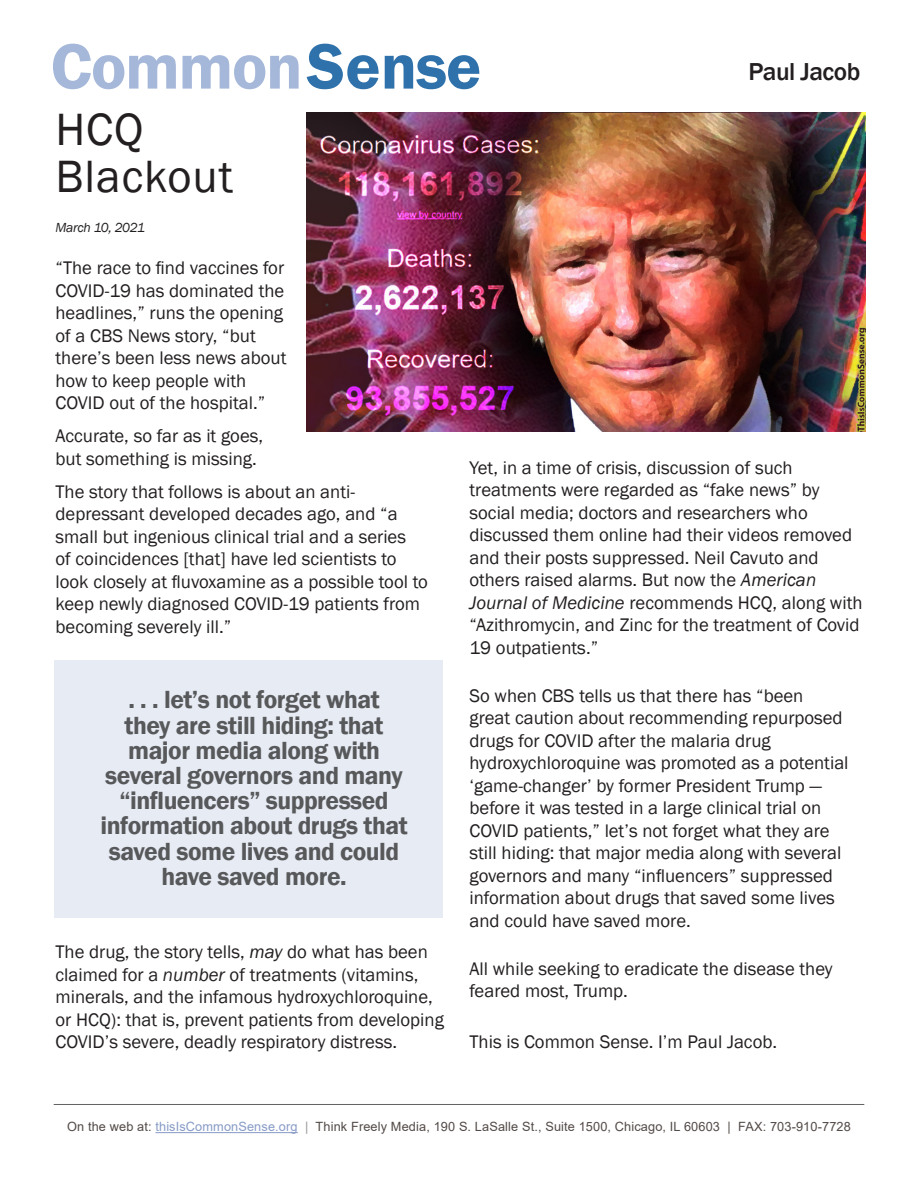
<style>
.page{position:relative;width:918px;height:1188px;background:#fff}
.page>*{position:absolute;margin:0;border:0;box-sizing:border-box;transform-origin:0 0}
.t1{font:600 66.45px "Franklin Gothic";letter-spacing:-.02em;color:#a6b8d9}
.t2{font:46.5px/46.5px "Franklin Gothic";letter-spacing:.02em;color:#231f20}
.t3{font:600 25.5px/25.2px "Franklin Gothic";letter-spacing:-.02em;color:#57585a;text-align:center}
.t4{font:500 25.2px "Franklin Gothic";letter-spacing:-.02em;color:#231f20}
.t5{font:18.75px/22.5px "Franklin Gothic";color:#231f20}
.t6{font:italic 13.5px "Franklin Gothic";letter-spacing:-.02em;color:#231f20}
.t7{font:12.75px "Arial";letter-spacing:.01em;color:#524a47}
.s1{color:#2f71ab}
.s2{font-style:italic}
.s3{color:#879bc7}
.s4{color:#939598}
</style>
<div class="page">
<hr style="left:155px;top:1132px;width:143px;height:1px;background:#879bc7">
<img style="left:306px;top:112px;width:559px;height:319px">
<hr style="left:54px;top:1104px;width:810px;height:1px;background:#636366">
<div style="left:54px;top:660px;width:388px;height:258px;background:#e7ebf4"></div>
<p class="t1" style="left:51px;top:25px;width:432px">Common<span class="s1">Sense</span></p>
<p class="t4" style="left:748px;top:56px;width:113px">Paul Jacob</p>
<p class="t2" style="left:56px;top:108px;width:179px">HCQ<br>Blackout</p>
<p class="t6" style="left:56px;top:219px;width:91px">March 10, 2021</p>
<p class="t5" style="left:56px;top:257px;width:233px">“The race to find vaccines for<br>COVID-19 has dominated the headlines,” runs the opening of a CBS News story, “but there’s been less news about how to keep people with<br>COVID out of the hospital.”</p>
<p class="t5" style="left:56px;top:425px;width:209px">Accurate, so far as it goes, but something is missing.</p>
<p class="t5" style="left:56px;top:481px;width:374px">The story that follows is about an anti&shy;depressant developed decades ago, and “a small but ingenious clinical trial and a series<br>of coincidences [that] have led scientists to look closely at fluvoxamine as a possible tool to keep newly diagnosed COVID-19 patients from becoming severely ill.”</p>
<p class="t3" style="left:101px;top:688px;width:309px">. . . let’s not forget what<br>they are still hiding: that major media along with several governors and many “influencers” suppressed information about drugs that saved some lives and could have saved more.</p>
<p class="t5" style="left:56px;top:941px;width:390px">The drug, the story tells, <span class="s2">may</span> do what has been claimed for a <span class="s2">number</span> of treatments (vitamins, minerals, and the infamous hydroxychloroquine, or HCQ): that is, prevent patients from developing COVID’s severe, deadly respiratory distress.</p>
<p class="t5" style="left:470px;top:457px;width:395px">Yet, in a time of crisis, discussion of such treatments were regarded as “fake news” by social media; doctors and researchers who discussed them online had their videos removed and their posts suppressed. Neil Cavuto and others raised alarms. But now the <span class="s2">American Journal of Medicine</span> recommends HCQ, along with “Azithromycin, and Zinc for the treatment of Covid 19 outpatients.”</p>
<p class="t5" style="left:470px;top:685px;width:381px">So when CBS tells us that there has “been great caution about recommending repurposed drugs for COVID after the malaria drug hydroxychloroquine was promoted as a potential ‘game-changer’ by former President Trump — before it was tested in a large clinical trial on COVID patients,” let’s not forget what they are still hiding: that major media along with several governors and many “influencers” suppressed information about drugs that saved some lives and could have saved more.</p>
<p class="t5" style="left:470px;top:958px;width:365px">All while seeking to eradicate the disease they feared most, Trump.</p>
<p class="t5" style="left:470px;top:1031px;width:309px">This is Common Sense. I’m Paul Jacob.</p>
<p class="t7" style="left:67px;top:1118px;width:785px">On the web at: <span class="s3">thisIsCommonSense.org</span> <span class="s4">|</span> Think Freely Media, 190 S. LaSalle St., Suite 1500, Chicago, IL 60603 | FAX: 703-910-7728</p>
</div>
